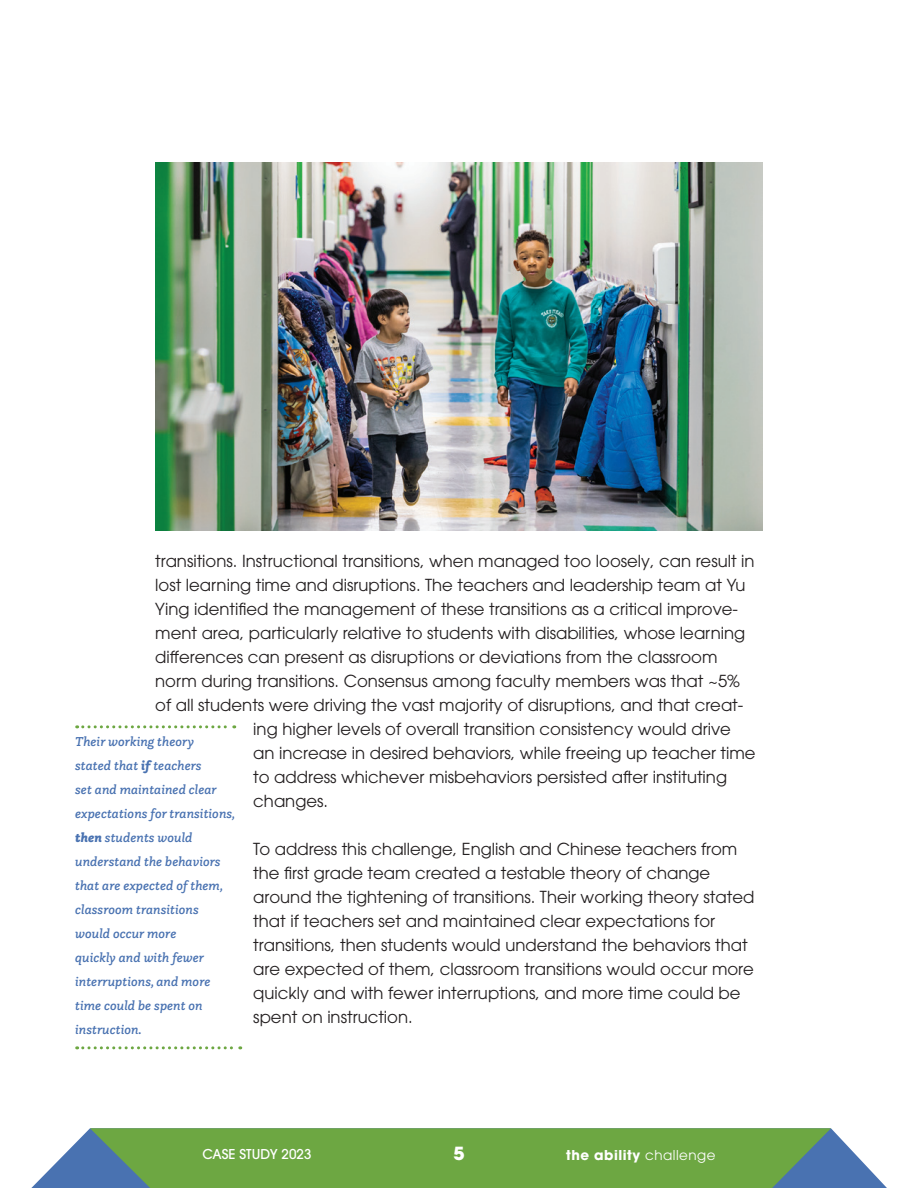
<style>
.page{position:relative;width:918px;height:1188px;background:#fff}
.page>*{position:absolute;margin:0;border:0;box-sizing:border-box;transform-origin:0 0}
.t1{font:700 18px "ITC Avant Garde Pro";color:#fff}
.t2{font:16.5px/24px "ITC Avant Garde Pro";color:#231f20}
.t3{font:italic 500 13.5px/24px "Questa Slab";color:#4972b1}
.t4{font:700 13.5px "ITC Avant Garde Pro";letter-spacing:.035em;color:#fff}
.t5{font:500 13.5px "ITC Avant Garde Pro";color:#fff}
.s1{font-weight:900}
.s2{font-weight:400}
</style>
<div class="page">
<svg style="left:31px;top:1128px;width:856px;height:60px"></svg>
<svg style="left:90px;top:1128px;width:741px;height:60px;background:#6aa24b"></svg>
<img style="left:155px;top:162px;width:608px;height:369px">
<svg style="left:77px;top:725px;width:158px;height:3px"></svg>
<svg style="left:77px;top:1046px;width:164px;height:3px"></svg>
<p class="t2" style="left:155px;top:549px;width:601px">transitions. Instructional transitions, when managed too loosely, can result in</p>
<p class="t2" style="left:155px;top:573px;width:592px">lost learning time and disruptions. The teachers and leadership team at Yu</p>
<p class="t2" style="left:155px;top:597px;width:584px">Ying identified the management of these transitions as a critical improve-</p>
<p class="t2" style="left:155px;top:621px;width:592px">ment area, particularly relative to students with disabilities, whose learning</p>
<p class="t2" style="left:155px;top:645px;width:564px">differences can present as disruptions or deviations from the classroom</p>
<p class="t2" style="left:155px;top:669px;width:586px">norm during transitions. Consensus among faculty members was that ~5%</p>
<p class="t2" style="left:155px;top:693px;width:590px">of all students were driving the vast majority of disruptions, and that creat-</p>
<p class="t2" style="left:253px;top:717px;width:479px">ing higher levels of overall transition consistency would drive</p>
<p class="t2" style="left:253px;top:741px;width:504px">an increase in desired behaviors, while freeing up teacher time</p>
<p class="t2" style="left:253px;top:765px;width:475px">to address whichever misbehaviors persisted after instituting</p>
<p class="t2" style="left:253px;top:789px;width:76px">changes.</p>
<p class="t2" style="left:253px;top:837px;width:503px">To address this challenge, English and Chinese teachers from the first grade team created a testable theory of change around the tightening of transitions. Their working theory stated that if teachers set and maintained clear expectations for transitions, then students would understand the behaviors that are expected of them, classroom transitions would occur more quickly and with fewer interruptions, and more time could be spent on instruction.</p>
<p class="t3" style="left:75px;top:730px;width:162px">Their working theory<br>stated that <span class="s1">if</span> teachers<br>set and maintained clear expectations for transitions, <span class="s1">then</span> students would understand the behaviors that are expected of them, classroom transitions would occur more<br>quickly and with fewer interruptions, and more time could be spent on instruction.</p>
<p class="t5" style="left:203px;top:1146px;width:111px">CASE STUDY 2023</p>
<p class="t1" style="left:453px;top:1142px;width:13px">5</p>
<p class="t4" style="left:566px;top:1146px;width:151px">the ability <span class="s2">challenge</span></p>
</div>
